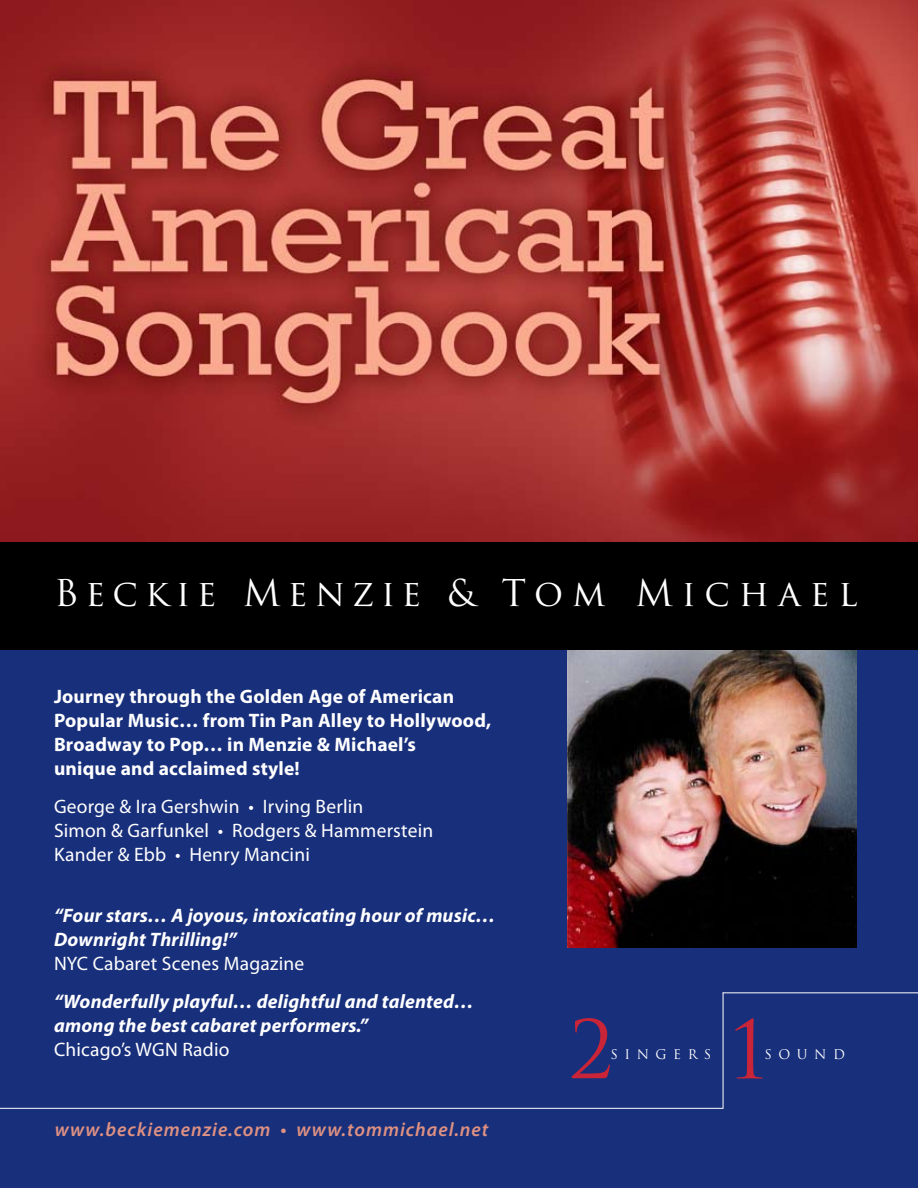
<style>
.page{position:relative;width:918px;height:1188px;background:#fff}
.page>*{position:absolute;margin:0;border:0;box-sizing:border-box;transform-origin:0 0}
.t1{font:78.3px "Trajan Pro";color:#c92437}
.t2{font:36px "Trajan Pro";letter-spacing:.2em;color:#fff}
.t3{font:italic 700 19.5px/24px "Myriad Pro";letter-spacing:.01em;color:#fff}
.t4{font:700 19.5px/24px "Myriad Pro";letter-spacing:.01em;color:#fff}
.t5{font:19.5px/24px "Myriad Pro";letter-spacing:.01em;color:#fff}
.t6{font:italic 600 19.5px "Myriad Pro";letter-spacing:.05em;color:#df9182}
.t7{font:13.05px "Trajan Pro";letter-spacing:.5em;color:#fff}
</style>
<div class="page">
<img style="left:0;top:0;width:918px;height:542px">
<div style="left:0;top:649px;width:918px;height:539px;background:#182f7b"></div>
<img style="left:567px;top:650px;width:289px;height:298px">
<div style="left:0;top:542px;width:918px;height:108px;background:#000"></div>
<hr style="left:0;top:1108px;width:723px;height:1px;background:#fff">
<hr style="left:723px;top:992px;width:1px;height:117px;background:#fff">
<hr style="left:723px;top:992px;width:195px;height:1px;background:#fff">
<h2 class="t2" style="left:54px;top:570px;width:805px">Beckie Menzie &amp; Tom Michael</h2>
<p class="t4" style="left:54px;top:684px;width:439px">Journey through the Golden Age of American Popular Music… from Tin Pan Alley to Hollywood, Broadway to Pop… in Menzie &amp; Michael’s<br>unique and acclaimed style!</p>
<p class="t5" style="left:54px;top:794px;width:381px">George &amp; Ira Gershwin • Irving Berlin<br>Simon &amp; Garfunkel • Rodgers &amp; Hammerstein<br>Kander &amp; Ebb • Henry Mancini</p>
<p class="t3" style="left:54px;top:903px;width:443px">“Four stars… A joyous, intoxicating hour of music…<br>Downright Thrilling!”</p>
<p class="t5" style="left:54px;top:951px;width:252px">NYC Cabaret Scenes Magazine</p>
<p class="t3" style="left:54px;top:988px;width:421px">“Wonderfully playful… delightful and talented… among the best cabaret performers.”</p>
<p class="t5" style="left:54px;top:1037px;width:177px">Chicago’s WGN Radio</p>
<p class="t6" style="left:55px;top:1117px;width:435px">www.beckiemenzie.com • www.tommichael.net</p>
<h1 class="t1" style="left:569px;top:1000px;width:46px">2</h1>
<p class="t7" style="left:610px;top:1046px;width:102px">SINGERS</p>
<h1 class="t1" style="left:727px;top:1000px;width:46px">1</h1>
<p class="t7" style="left:764px;top:1046px;width:82px">SOUND</p>
</div>
